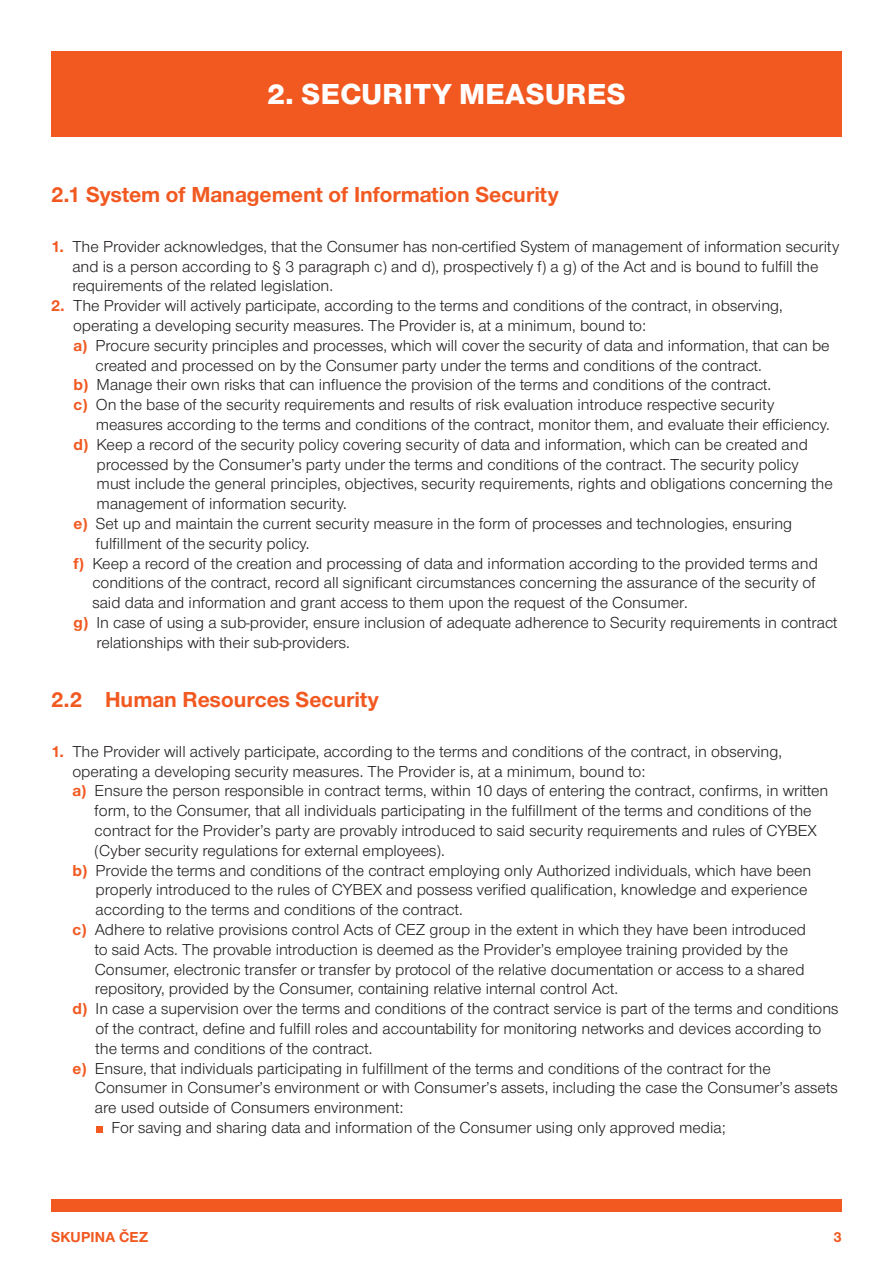
<style>
.page{position:relative;width:893px;height:1263px;background:#fff}
.page>*{position:absolute;margin:0;border:0;box-sizing:border-box;transform-origin:0 0}
.t1{font:800 30px "Nimbus CEZOT";letter-spacing:.015em;color:#fff}
.t2{font:700 22.5px "Nimbus CEZOT";color:#f15921}
.t3{font:16.5px/19.8px "Nimbus CEZOT";color:#231f20}
.t4{font:700 15px "Nimbus CEZOT";letter-spacing:.015em;color:#f15921}
.s1{font-weight:700;color:#f15921}
</style>
<div class="page">
<div style="left:51px;top:1199px;width:791px;height:13px;background:#f15921"></div>
<div style="left:96px;top:1126px;width:7px;height:7px;background:#f15921"></div>
<div style="left:51px;top:51px;width:791px;height:85px;background:#f15921"></div>
<h1 class="t1" style="left:267px;top:76px;width:360px">2. SECURITY MEASURES</h1>
<h2 class="t2" style="left:51px;top:181px;width:509px">2.1 System of Management of Information Security</h2>
<p class="t3" style="left:72px;top:236px;width:768px;text-indent:-21px"><span class="s1">1.</span> The Provider acknowledges, that the Consumer has non-certified System of management of information security and is a person according to § 3 paragraph c) and d), prospectively f) a g) of the Act and is bound to fulfill the requirements of the related legislation.</p>
<p class="t3" style="left:51px;top:296px;width:733px"><span class="s1">2.</span> The Provider will actively participate, according to the terms and conditions of the contract, in observing,</p>
<p class="t3" style="left:73px;top:316px;width:574px">operating a developing security measures. The Provider is, at a minimum, bound to:</p>
<p class="t3" style="left:74px;top:335px;width:758px"><span class="s1">a)</span> Procure security principles and processes, which will cover the security of data and information, that can be</p>
<p class="t3" style="left:96px;top:355px;width:668px">created and processed on by the Consumer party under the terms and conditions of the contract.</p>
<p class="t3" style="left:74px;top:375px;width:699px"><span class="s1">b)</span> Manage their own risks that can influence the provision of the terms and conditions of the contract.</p>
<p class="t3" style="left:74px;top:395px;width:702px"><span class="s1">c)</span> On the base of the security requirements and results of risk evaluation introduce respective security</p>
<p class="t3" style="left:96px;top:415px;width:735px">measures according to the terms and conditions of the contract, monitor them, and evaluate their efficiency.</p>
<p class="t3" style="left:74px;top:434px;width:736px"><span class="s1">d)</span> Keep a record of the security policy covering security of data and information, which can be created and</p>
<p class="t3" style="left:97px;top:454px;width:704px">processed by the Consumer’s party under the terms and conditions of the contract. The security policy</p>
<p class="t3" style="left:97px;top:474px;width:738px">must include the general principles, objectives, security requirements, rights and obligations concerning the</p>
<p class="t3" style="left:97px;top:494px;width:252px">management of information security.</p>
<p class="t3" style="left:74px;top:514px;width:720px"><span class="s1">e)</span> Set up and maintain the current security measure in the form of processes and technologies, ensuring</p>
<p class="t3" style="left:96px;top:533px;width:215px">fulfillment of the security policy.</p>
<p class="t3" style="left:74px;top:553px;width:746px"><span class="s1">f)</span> Keep a record of the creation and processing of data and information according to the provided terms and</p>
<p class="t3" style="left:92px;top:573px;width:725px">conditions of the contract, record all significant circumstances concerning the assurance of the security of</p>
<p class="t3" style="left:92px;top:593px;width:597px">said data and information and grant access to them upon the request of the Consumer.</p>
<p class="t3" style="left:74px;top:613px;width:765px"><span class="s1">g)</span> In case of using a sub-provider, ensure inclusion of adequate adherence to Security requirements in contract</p>
<p class="t3" style="left:96px;top:632px;width:255px">relationships with their sub-providers.</p>
<h2 class="t2" style="left:51px;top:686px;width:329px">2.2 Human Resources Security</h2>
<p class="t3" style="left:51px;top:741px;width:733px"><span class="s1">1.</span> The Provider will actively participate, according to the terms and conditions of the contract, in observing,</p>
<p class="t3" style="left:72px;top:761px;width:574px">operating a developing security measures. The Provider is, at a minimum, bound to:</p>
<p class="t3" style="left:73px;top:781px;width:757px"><span class="s1">a)</span> Ensure the person responsible in contract terms, within 10 days of entering the contract, confirms, in written</p>
<p class="t3" style="left:95px;top:801px;width:718px">form, to the Consumer, that all individuals participating in the fulfillment of the terms and conditions of the</p>
<p class="t3" style="left:95px;top:821px;width:724px">contract for the Provider’s party are provably introduced to said security requirements and rules of CYBEX</p>
<p class="t3" style="left:95px;top:840px;width:352px">(Cyber security regulations for external employees).</p>
<p class="t3" style="left:73px;top:860px;width:740px"><span class="s1">b)</span> Provide the terms and conditions of the contract employing only Authorized individuals, which have been</p>
<p class="t3" style="left:96px;top:880px;width:713px">properly introduced to the rules of CYBEX and possess verified qualification, knowledge and experience</p>
<p class="t3" style="left:96px;top:900px;width:368px">according to the terms and conditions of the contract.</p>
<p class="t3" style="left:73px;top:920px;width:735px"><span class="s1">c)</span> Adhere to relative provisions control Acts of CEZ group in the extent in which they have been introduced</p>
<p class="t3" style="left:95px;top:939px;width:695px">to said Acts. The provable introduction is deemed as the Provider’s employee training provided by the</p>
<p class="t3" style="left:95px;top:959px;width:711px">Consumer, electronic transfer or transfer by protocol of the relative documentation or access to a shared</p>
<p class="t3" style="left:95px;top:979px;width:525px">repository, provided by the Consumer, containing relative internal control Act.</p>
<p class="t3" style="left:73px;top:999px;width:767px"><span class="s1">d)</span> In case a supervision over the terms and conditions of the contract service is part of the terms and conditions</p>
<p class="t3" style="left:96px;top:1019px;width:727px">of the contract, define and fulfill roles and accountability for monitoring networks and devices according to</p>
<p class="t3" style="left:96px;top:1038px;width:278px">the terms and conditions of the contract.</p>
<p class="t3" style="left:73px;top:1058px;width:700px"><span class="s1">e)</span> Ensure, that individuals participating in fulfillment of the terms and conditions of the contract for the</p>
<p class="t3" style="left:95px;top:1078px;width:744px">Consumer in Consumer’s environment or with Consumer’s assets, including the case the Consumer’s assets</p>
<p class="t3" style="left:95px;top:1098px;width:310px">are used outside of Consumers environment:</p>
<p class="t3" style="left:112px;top:1118px;width:616px">For saving and sharing data and information of the Consumer using only approved media;</p>
<p class="t4" style="left:51px;top:1228px;width:99px">SKUPINA ČEZ</p>
<p class="t4" style="left:833px;top:1228px;width:10px">3</p>
</div>
